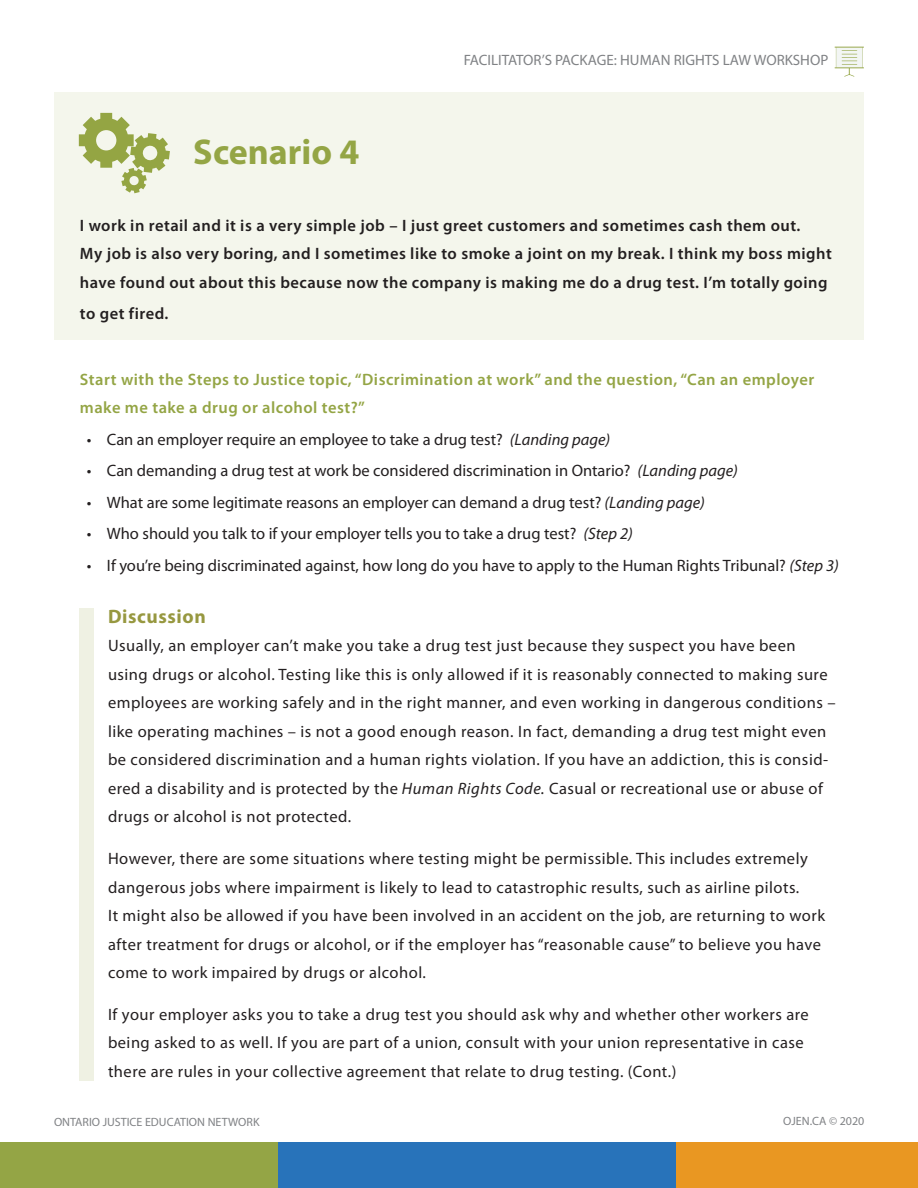
<style>
.page{position:relative;width:918px;height:1188px;background:#fff}
.page>*{position:absolute;margin:0;border:0;box-sizing:border-box;transform-origin:0 0}
.t1{font:700 36px "Myriad Pro";color:#94a545}
.t2{font:700 19.5px "Myriad Pro";letter-spacing:.03em;color:#979840}
.t3{font:16.5px/28.5px "Myriad Pro";letter-spacing:.03em;color:#231f20}
.t4{font:16.5px "Myriad Pro";color:#231f20}
.t5{font:600 16.5px/28.5px "Myriad Pro";letter-spacing:.03em;color:#231f20}
.t6{font:600 16.5px/28.5px "Myriad Pro";letter-spacing:.03em;color:#94a545}
.t7{font:15px "Myriad Pro";color:#808285}
.t8{font:12px "Myriad Pro";color:#808285}
.s1{font-style:italic}
</style>
<div class="page">
<div style="left:0;top:1142px;width:295px;height:46px;background:#94a545"></div>
<div style="left:658px;top:1142px;width:260px;height:46px;background:#e99722"></div>
<div style="left:278px;top:1142px;width:397px;height:46px;background:#2873ba"></div>
<div style="left:54px;top:92px;width:810px;height:248px;background:#f4f6ec"></div>
<svg style="left:79px;top:113px;width:91px;height:80px"></svg>
<div style="left:80px;top:608px;width:14px;height:473px;background:#eff1e3"></div>
<svg style="left:835px;top:47px;width:29px;height:30px"></svg>
<h1 class="t1" style="left:193px;top:129px;width:168px">Scenario 4</h1>
<p class="t7" style="left:464px;top:51px;width:366px">FACILITATOR’S PACKAGE: HUMAN RIGHTS LAW WORKSHOP</p>
<p class="t5" style="left:80px;top:211px;width:753px">I work in retail and it is a very simple job – I just greet customers and sometimes cash them out.<br>My job is also very boring, and I sometimes like to smoke a joint on my break. I think my boss might have found out about this because now the company is making me do a drug test. I’m totally going</p>
<p class="t5" style="left:80px;top:299px;width:90px">to get fired.</p>
<p class="t6" style="left:80px;top:364px;width:736px">Start with the Steps to Justice topic, “Discrimination at work” and the question, “Can an employer make me take a drug or alcohol test?”</p>
<p class="t4" style="left:87px;top:429px;width:525px">• Can an employer require an employee to take a drug test? <span class="s1">(Landing page)</span></p>
<p class="t4" style="left:87px;top:460px;width:653px">• Can demanding a drug test at work be considered discrimination in Ontario? <span class="s1">(Landing page)</span></p>
<p class="t4" style="left:87px;top:492px;width:620px">• What are some legitimate reasons an employer can demand a drug test? <span class="s1">(Landing page)</span></p>
<p class="t4" style="left:87px;top:523px;width:548px">• Who should you talk to if your employer tells you to take a drug test? <span class="s1">(Step 2)</span></p>
<p class="t4" style="left:87px;top:555px;width:754px">• If you’re being discriminated against, how long do you have to apply to the Human Rights Tribunal? <span class="s1">(Step 3)</span></p>
<p class="t2" style="left:108px;top:603px;width:99px">Discussion</p>
<p class="t3" style="left:108px;top:631px;width:729px">Usually, an employer can’t make you take a drug test just because they suspect you have been using drugs or alcohol. Testing like this is only allowed if it is reasonably connected to making sure employees are working safely and in the right manner, and even working in dangerous conditions – like operating machines – is not a good enough reason. In fact, demanding a drug test might even be considered discrimination and a human rights violation. If you have an addiction, this is consid&shy;ered a disability and is protected by the <span class="s1">Human Rights Code.</span> Casual or recreational use or abuse of drugs or alcohol is not protected.</p>
<p class="t3" style="left:108px;top:844px;width:719px">However, there are some situations where testing might be permissible. This includes extremely dangerous jobs where impairment is likely to lead to catastrophic results, such as airline pilots.<br>It might also be allowed if you have been involved in an accident on the job, are returning to work after treatment for drugs or alcohol, or if the employer has “reasonable cause” to believe you have come to work impaired by drugs or alcohol.</p>
<p class="t3" style="left:108px;top:1000px;width:702px">If your employer asks you to take a drug test you should ask why and whether other workers are being asked to as well. If you are part of a union, consult with your union representative in case there are rules in your collective agreement that relate to drug testing. (Cont.)</p>
<p class="t8" style="left:54px;top:1115px;width:207px">ONTARIO JUSTICE EDUCATION NETWORK</p>
<p class="t8" style="left:783px;top:1114px;width:83px">OJEN.CA © 2020</p>
</div>
